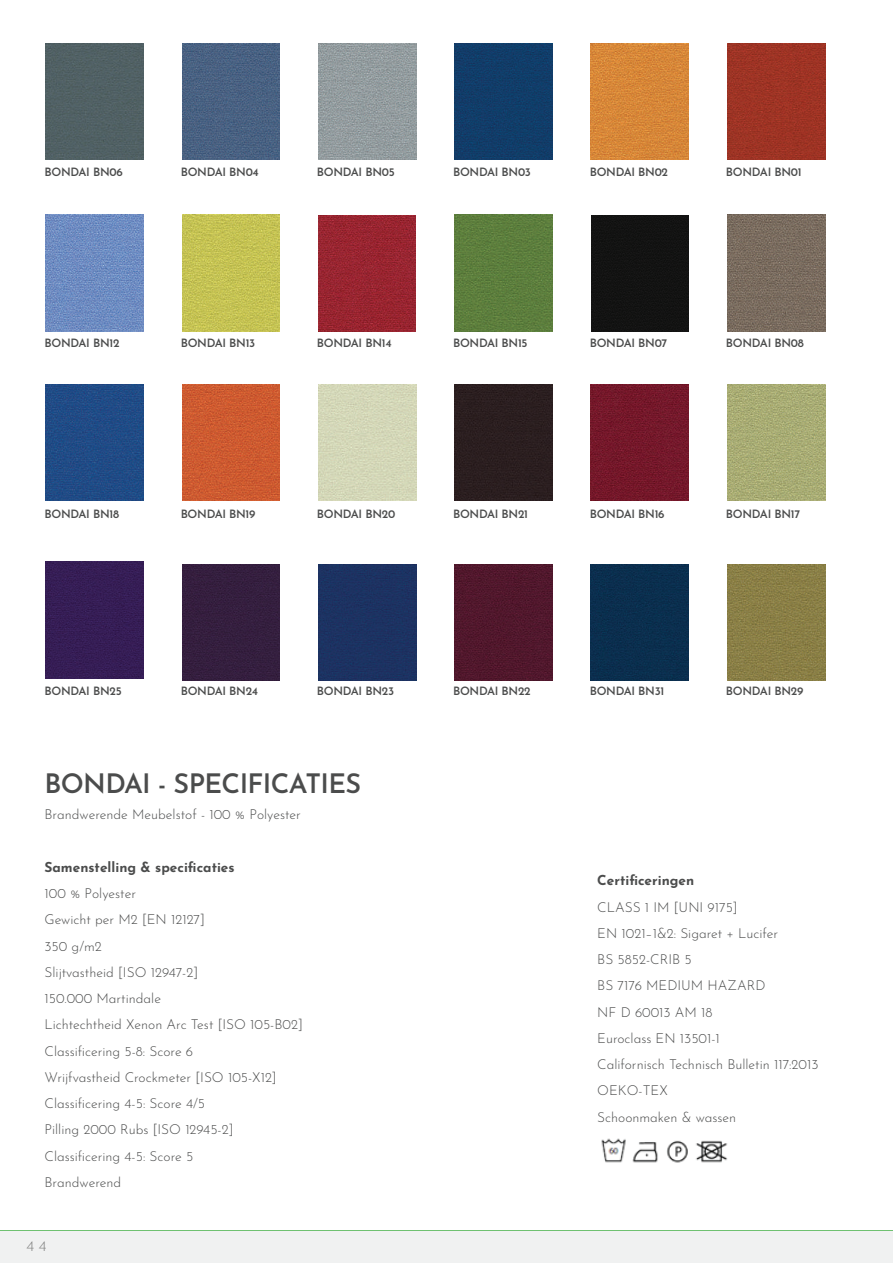
<style>
.page{position:relative;width:893px;height:1263px;background:#fff}
.page>*{position:absolute;margin:0;border:0;box-sizing:border-box;transform-origin:0 0}
.t1{font:600 27px "Josefin Sans";letter-spacing:-.025em;color:#4b4c4c}
.t2{font:300 15px "Josefin Sans";color:#7f807f}
.t3{font:300 13.65px/26.2px "Josefin Sans";color:#4b4c4c}
.t4{font:700 13.65px "Josefin Sans";color:#4b4c4c}
.t5{font:600 11.55px "Josefin Sans";letter-spacing:-.025em;color:#4b4c4c}
</style>
<div class="page">
<img style="left:601px;top:1138px;width:127px;height:25px">
<div style="left:454px;top:385px;width:98px;height:116px;background:#2b1e1f"></div>
<img style="left:318px;top:385px;width:98px;height:116px">
<img style="left:182px;top:385px;width:98px;height:116px">
<img style="left:46px;top:385px;width:98px;height:116px">
<img style="left:454px;top:215px;width:98px;height:116px">
<img style="left:318px;top:215px;width:98px;height:116px">
<img style="left:182px;top:215px;width:98px;height:116px">
<img style="left:46px;top:215px;width:98px;height:116px">
<div style="left:46px;top:44px;width:98px;height:116px;background:#516164"></div>
<img style="left:318px;top:44px;width:98px;height:116px">
<img style="left:182px;top:44px;width:98px;height:116px">
<img style="left:454px;top:44px;width:98px;height:116px">
<img style="left:727px;top:385px;width:98px;height:116px">
<img style="left:591px;top:385px;width:98px;height:116px">
<img style="left:727px;top:215px;width:98px;height:116px">
<div style="left:591px;top:215px;width:98px;height:116px;background:#131312"></div>
<img style="left:591px;top:44px;width:98px;height:116px">
<img style="left:727px;top:44px;width:98px;height:116px">
<img style="left:454px;top:564px;width:98px;height:117px">
<div style="left:318px;top:564px;width:98px;height:117px;background:#1c3262"></div>
<div style="left:182px;top:564px;width:98px;height:117px;background:#341e3e"></div>
<div style="left:46px;top:562px;width:98px;height:116px;background:#361d55"></div>
<img style="left:727px;top:564px;width:98px;height:117px">
<div style="left:591px;top:564px;width:98px;height:117px;background:#0b2e4e"></div>
<div style="left:0;top:1230px;width:893px;height:32px;background:#6fc171"></div>
<div style="left:0;top:1231px;width:893px;height:32px;background:#f0f1f1"></div>
<p class="t5" style="left:45px;top:162px;width:80px">BONDAI BN06</p>
<p class="t5" style="left:181px;top:162px;width:80px">BONDAI BN04</p>
<p class="t5" style="left:317px;top:162px;width:79px">BONDAI BN05</p>
<p class="t5" style="left:453px;top:162px;width:79px">BONDAI BN03</p>
<p class="t5" style="left:590px;top:162px;width:80px">BONDAI BN02</p>
<p class="t5" style="left:726px;top:162px;width:77px">BONDAI BN01</p>
<p class="t5" style="left:45px;top:333px;width:77px">BONDAI BN12</p>
<p class="t5" style="left:181px;top:333px;width:76px">BONDAI BN13</p>
<p class="t5" style="left:317px;top:333px;width:76px">BONDAI BN14</p>
<p class="t5" style="left:453px;top:333px;width:76px">BONDAI BN15</p>
<p class="t5" style="left:590px;top:333px;width:79px">BONDAI BN07</p>
<p class="t5" style="left:726px;top:333px;width:79px">BONDAI BN08</p>
<p class="t5" style="left:45px;top:504px;width:76px">BONDAI BN18</p>
<p class="t5" style="left:181px;top:504px;width:76px">BONDAI BN19</p>
<p class="t5" style="left:317px;top:504px;width:80px">BONDAI BN20</p>
<p class="t5" style="left:453px;top:504px;width:77px">BONDAI BN21</p>
<p class="t5" style="left:590px;top:504px;width:76px">BONDAI BN16</p>
<p class="t5" style="left:726px;top:504px;width:76px">BONDAI BN17</p>
<p class="t5" style="left:45px;top:681px;width:79px">BONDAI BN25</p>
<p class="t5" style="left:181px;top:681px;width:79px">BONDAI BN24</p>
<p class="t5" style="left:317px;top:681px;width:79px">BONDAI BN23</p>
<p class="t5" style="left:453px;top:681px;width:79px">BONDAI BN22</p>
<p class="t5" style="left:590px;top:681px;width:76px">BONDAI BN31</p>
<p class="t5" style="left:726px;top:681px;width:79px">BONDAI BN29</p>
<h1 class="t1" style="left:45px;top:760px;width:318px">BONDAI - SPECIFICATIES</h1>
<p class="t3" style="left:45px;top:800px;width:258px">Brandwerende Meubelstof - 100 % Polyester</p>
<p class="t4" style="left:45px;top:855px;width:192px">Samenstelling &amp; specificaties</p>
<p class="t3" style="left:45px;top:879px;width:260px">100 % Polyester<br>Gewicht per M2 [EN 12127]<br>350 g/m2<br>Slijtvastheid [ISO 12947-2]<br>150.000 Martindale<br>Lichtechtheid Xenon Arc Test [ISO 105-B02]<br>Classificering 5-8: Score 6<br>Wrijfvastheid Crockmeter [ISO 105-X12]<br>Classificering 4-5: Score 4/5<br>Pilling 2000 Rubs [ISO 12945-2]<br>Classificering 4-5: Score 5<br>Brandwerend</p>
<p class="t2" style="left:26px;top:1234px;width:22px">4 4</p>
<p class="t4" style="left:597px;top:868px;width:99px">Certificeringen</p>
<p class="t3" style="left:597px;top:892px;width:223px">CLASS 1 IM [UNI 9175]<br>EN 1021–1&amp;2: Sigaret + Lucifer<br>BS 5852-CRIB 5<br>BS 7176 MEDIUM HAZARD<br>NF D 60013 AM 18<br>Euroclass EN 13501-1<br>Californisch Technisch Bulletin 117:2013<br>OEKO-TEX<br>Schoonmaken &amp; wassen</p>
</div>
